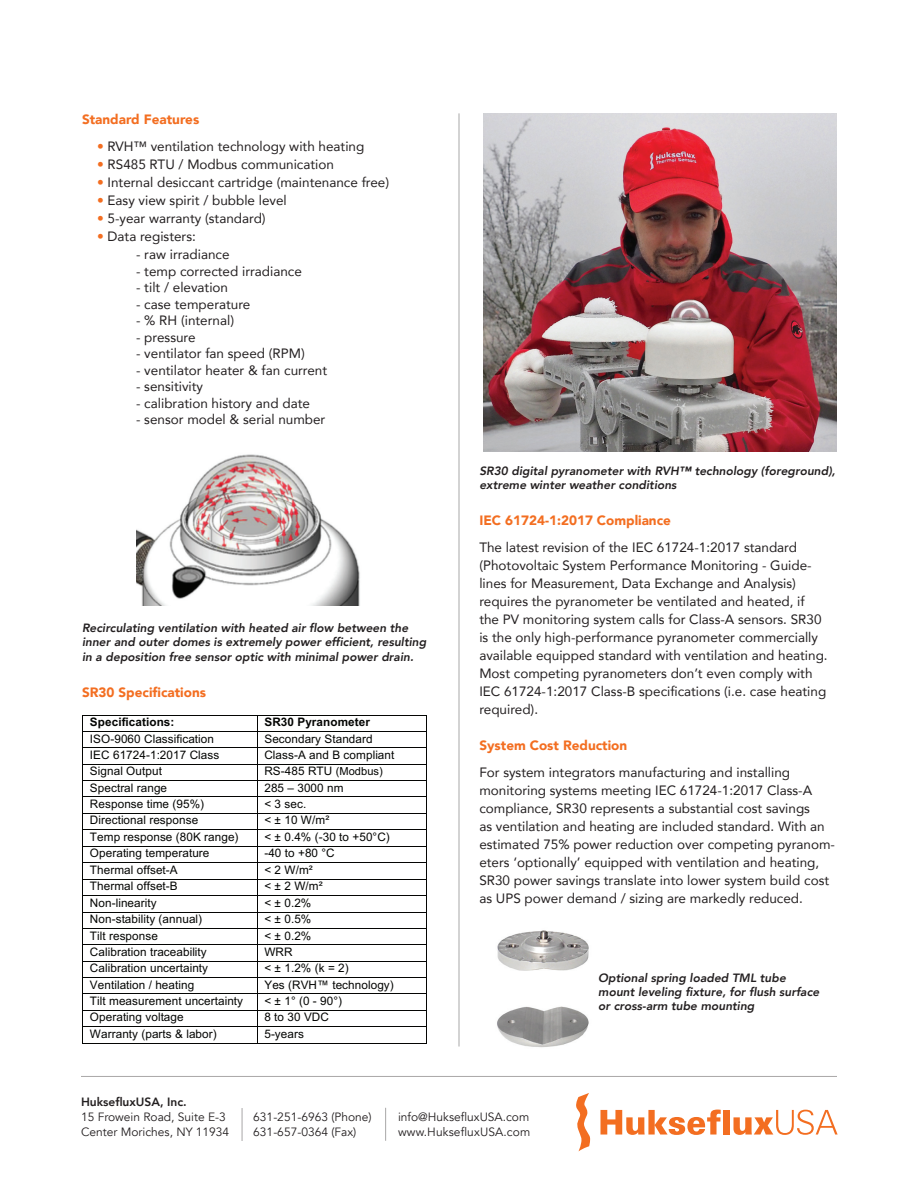
<style>
.page{position:relative;width:918px;height:1188px;background:#fff}
.page>*{position:absolute;margin:0;border:0;box-sizing:border-box;transform-origin:0 0}
.t1{font:13.5px/18px "Avenir";color:#231f20}
.t2{font:900 13.5px "Avenir";color:#f36e21}
.t3{font:italic 800 12px/14.2px "Avenir";color:#231f20}
.t4{font:12px/15px "Avenir";color:#231f20}
.t5{font:800 12px "Avenir";color:#231f20}
.t6{font:11.7px "Arial";letter-spacing:.005em;color:#040503}
.t7{font:700 11.7px "Arial";letter-spacing:.005em;color:#040503}
.s1{color:#f36e21}
.s2{font-size:11.1px}
</style>
<div class="page">
<svg style="left:600px;top:1110px;width:121px;height:25px"></svg>
<div style="left:723px;top:1110px;width:6px;height:25px;background:#f36e21"></div>
<svg style="left:733px;top:1110px;width:105px;height:25px"></svg>
<svg style="left:576px;top:1093px;width:15px;height:58px"></svg>
<hr style="left:459px;top:113px;width:1px;height:934px;background:#231f20">
<hr style="left:81px;top:1076px;width:756px;height:1px;background:#231f20">
<hr style="left:385px;top:1108px;width:1px;height:33px;background:#231f20">
<hr style="left:242px;top:1108px;width:1px;height:33px;background:#231f20">
<hr style="left:83px;top:715px;width:174px;height:1px;background:#040503">
<hr style="left:257px;top:715px;width:169px;height:1px;background:#040503">
<hr style="left:83px;top:731px;width:174px;height:1px;background:#040503">
<hr style="left:257px;top:731px;width:169px;height:1px;background:#040503">
<hr style="left:83px;top:747px;width:174px;height:1px;background:#040503">
<hr style="left:257px;top:747px;width:169px;height:1px;background:#040503">
<hr style="left:83px;top:764px;width:174px;height:1px;background:#040503">
<hr style="left:257px;top:764px;width:169px;height:1px;background:#040503">
<hr style="left:83px;top:780px;width:174px;height:1px;background:#040503">
<hr style="left:257px;top:780px;width:169px;height:1px;background:#040503">
<hr style="left:83px;top:797px;width:174px;height:1px;background:#040503">
<hr style="left:257px;top:797px;width:169px;height:1px;background:#040503">
<hr style="left:83px;top:813px;width:174px;height:1px;background:#040503">
<hr style="left:257px;top:813px;width:169px;height:1px;background:#040503">
<hr style="left:83px;top:830px;width:174px;height:1px;background:#040503">
<hr style="left:257px;top:830px;width:169px;height:1px;background:#040503">
<hr style="left:83px;top:846px;width:174px;height:1px;background:#040503">
<hr style="left:257px;top:846px;width:169px;height:1px;background:#040503">
<hr style="left:83px;top:862px;width:174px;height:1px;background:#040503">
<hr style="left:257px;top:862px;width:169px;height:1px;background:#040503">
<hr style="left:83px;top:879px;width:174px;height:1px;background:#040503">
<hr style="left:257px;top:879px;width:169px;height:1px;background:#040503">
<hr style="left:83px;top:895px;width:174px;height:1px;background:#040503">
<hr style="left:257px;top:895px;width:169px;height:1px;background:#040503">
<hr style="left:83px;top:912px;width:174px;height:1px;background:#040503">
<hr style="left:257px;top:912px;width:169px;height:1px;background:#040503">
<hr style="left:83px;top:928px;width:174px;height:1px;background:#040503">
<hr style="left:257px;top:928px;width:169px;height:1px;background:#040503">
<hr style="left:83px;top:944px;width:174px;height:1px;background:#040503">
<hr style="left:257px;top:944px;width:169px;height:1px;background:#040503">
<hr style="left:83px;top:961px;width:174px;height:1px;background:#040503">
<hr style="left:257px;top:961px;width:169px;height:1px;background:#040503">
<hr style="left:83px;top:977px;width:174px;height:1px;background:#040503">
<hr style="left:257px;top:977px;width:169px;height:1px;background:#040503">
<hr style="left:83px;top:994px;width:174px;height:1px;background:#040503">
<hr style="left:257px;top:994px;width:169px;height:1px;background:#040503">
<hr style="left:83px;top:1010px;width:174px;height:1px;background:#040503">
<hr style="left:257px;top:1010px;width:169px;height:1px;background:#040503">
<hr style="left:83px;top:1026px;width:174px;height:1px;background:#040503">
<hr style="left:257px;top:1026px;width:169px;height:1px;background:#040503">
<svg style="left:82px;top:715px;width:1px;height:329px"></svg>
<hr style="left:83px;top:1043px;width:174px;height:1px;background:#040503">
<svg style="left:257px;top:716px;width:1px;height:327px"></svg>
<hr style="left:257px;top:1043px;width:169px;height:1px;background:#040503">
<svg style="left:426px;top:715px;width:1px;height:329px"></svg>
<img style="left:136px;top:454px;width:224px;height:151px">
<img style="left:497px;top:930px;width:92px;height:118px">
<img style="left:484px;top:114px;width:353px;height:338px">
<p class="t2" style="left:82px;top:108px;width:119px">Standard Features</p>
<p class="t1" style="left:97px;top:137px;width:269px"><span class="s1">•</span> RVH™ ventilation technology with heating</p>
<p class="t1" style="left:97px;top:155px;width:238px"><span class="s1">•</span> RS485 RTU / Modbus communication</p>
<p class="t1" style="left:97px;top:173px;width:294px"><span class="s1">•</span> Internal desiccant cartridge (maintenance free)</p>
<p class="t1" style="left:97px;top:191px;width:191px"><span class="s1">•</span> Easy view spirit / bubble level</p>
<p class="t1" style="left:97px;top:209px;width:170px"><span class="s1">•</span> 5-year warranty (standard)</p>
<p class="t1" style="left:97px;top:227px;width:100px"><span class="s1">•</span> Data registers:</p>
<p class="t1" style="left:136px;top:245px;width:95px">- raw irradiance</p>
<p class="t1" style="left:136px;top:262px;width:167px">- temp corrected irradiance</p>
<p class="t1" style="left:136px;top:278px;width:94px">- tilt / elevation</p>
<p class="t1" style="left:136px;top:295px;width:116px">- case temperature</p>
<p class="t1" style="left:136px;top:311px;width:100px">- % RH (internal)</p>
<p class="t1" style="left:136px;top:328px;width:61px">- pressure</p>
<p class="t1" style="left:136px;top:344px;width:170px">- ventilator fan speed (RPM)</p>
<p class="t1" style="left:136px;top:361px;width:193px">- ventilator heater &amp; fan current</p>
<p class="t1" style="left:136px;top:377px;width:69px">- sensitivity</p>
<p class="t1" style="left:136px;top:394px;width:175px">- calibration history and date</p>
<p class="t1" style="left:136px;top:410px;width:191px">- sensor model &amp; serial number</p>
<p class="t3" style="left:82px;top:621px;width:346px">Recirculating ventilation with heated air flow between the inner and outer domes is extremely power efficient, resulting in a deposition free sensor optic with minimal power drain.</p>
<p class="t2" style="left:82px;top:680px;width:125px">SR30 Specifications</p>
<p class="t7" style="left:90px;top:714px;width:86px">Specifications:</p>
<p class="t7" style="left:264px;top:714px;width:107px">SR30 Pyranometer</p>
<p class="t6" style="left:90px;top:730px;width:126px">ISO--9060 Classification</p>
<p class="t6" style="left:264px;top:730px;width:110px">Secondary Standard</p>
<p class="t6" style="left:90px;top:747px;width:131px">IEC 61724--1:2017 Class</p>
<p class="t6" style="left:264px;top:747px;width:132px">Class--A and B compliant</p>
<p class="t6" style="left:90px;top:763px;width:73px">Signal Output</p>
<p class="t6" style="left:264px;top:763px;width:120px">RS--485 RTU <span class="s2">(Modbus)</span></p>
<p class="t6" style="left:90px;top:779px;width:79px">Spectral range</p>
<p class="t6" style="left:264px;top:779px;width:81px">285 – 3000 nm</p>
<p class="t6" style="left:90px;top:796px;width:116px">Response time (95%)</p>
<p class="t6" style="left:264px;top:796px;width:43px">&lt; 3 sec.</p>
<p class="t6" style="left:90px;top:812px;width:110px">Directional response</p>
<p class="t6" style="left:264px;top:812px;width:66px">&lt; ± 10 W/m²</p>
<p class="t6" style="left:90px;top:829px;width:150px">Temp response (80K range)</p>
<p class="t6" style="left:264px;top:829px;width:127px">&lt; ± 0.4% (--30 to +50°C)</p>
<p class="t6" style="left:90px;top:845px;width:121px">Operating temperature</p>
<p class="t6" style="left:264px;top:845px;width:72px">--40 to +80 °C</p>
<p class="t6" style="left:90px;top:862px;width:89px">Thermal offset--A</p>
<p class="t6" style="left:264px;top:862px;width:50px">&lt; 2 W/m²</p>
<p class="t6" style="left:90px;top:878px;width:89px">Thermal offset--B</p>
<p class="t6" style="left:264px;top:878px;width:60px">&lt; ± 2 W/m²</p>
<p class="t6" style="left:90px;top:894px;width:68px">Non--linearity</p>
<p class="t6" style="left:264px;top:894px;width:49px">&lt; ± 0.2%</p>
<p class="t6" style="left:90px;top:911px;width:114px">Non--stability (annual)</p>
<p class="t6" style="left:264px;top:911px;width:49px">&lt; ± 0.5%</p>
<p class="t6" style="left:90px;top:927px;width:69px">Tilt response</p>
<p class="t6" style="left:264px;top:927px;width:49px">&lt; ± 0.2%</p>
<p class="t6" style="left:90px;top:943px;width:118px">Calibration traceability</p>
<p class="t6" style="left:264px;top:943px;width:30px">WRR</p>
<p class="t6" style="left:90px;top:960px;width:120px">Calibration uncertainty</p>
<p class="t6" style="left:264px;top:960px;width:86px">&lt; ± 1.2% (k = 2)</p>
<p class="t6" style="left:90px;top:976px;width:106px">Ventilation / heating</p>
<p class="t6" style="left:264px;top:976px;width:131px">Yes (RVH™ technology)</p>
<p class="t6" style="left:90px;top:993px;width:155px">Tilt measurement uncertainty</p>
<p class="t6" style="left:264px;top:993px;width:79px">&lt; ± 1° (0 -- 90°)</p>
<p class="t6" style="left:90px;top:1009px;width:95px">Operating voltage</p>
<p class="t6" style="left:264px;top:1009px;width:66px">8 to 30 VDC</p>
<p class="t6" style="left:90px;top:1026px;width:128px">Warranty (parts &amp; labor)</p>
<p class="t6" style="left:264px;top:1026px;width:41px">5--years</p>
<p class="t3" style="left:479px;top:463px;width:358px">SR30 digital pyranometer with RVH™ technology (foreground), extreme winter weather conditions</p>
<p class="t2" style="left:479px;top:509px;width:193px">IEC 61724-1:2017 Compliance</p>
<p class="t1" style="left:479px;top:538px;width:350px">The latest revision of the IEC 61724-1:2017 standard (Photovoltaic System Performance Monitoring - Guide&shy;lines for Measurement, Data Exchange and Analysis) requires the pyranometer be ventilated and heated, if the PV monitoring system calls for Class-A sensors. SR30 is the only high-performance pyranometer commercially available equipped standard with ventilation and heating.<br>Most competing pyranometers don’t even comply with IEC 61724-1:2017 Class-B specifications (i.e. case heating required).</p>
<p class="t2" style="left:479px;top:733px;width:149px">System Cost Reduction</p>
<p class="t1" style="left:479px;top:763px;width:357px">For system integrators manufacturing and installing monitoring systems meeting IEC 61724-1:2017 Class-A compliance, SR30 represents a substantial cost savings<br>as ventilation and heating are included standard. With an estimated 75% power reduction over competing pyranom&shy;eters ‘optionally’ equipped with ventilation and heating, SR30 power savings translate into lower system build cost as UPS power demand / sizing are markedly reduced.</p>
<p class="t3" style="left:598px;top:971px;width:223px">Optional spring loaded TML tube mount leveling fixture, for flush surface or cross-arm tube mounting</p>
<p class="t5" style="left:81px;top:1093px;width:107px">HuksefluxUSA, Inc.</p>
<p class="t4" style="left:81px;top:1110px;width:150px">15 Frowein Road, Suite E-3<br>Center Moriches, NY 11934</p>
<p class="t4" style="left:253px;top:1110px;width:120px">631-251-6963 (Phone)<br>631-657-0364 (Fax)</p>
<p class="t4" style="left:398px;top:1110px;width:134px">info@HuksefluxUSA.com www.HuksefluxUSA.com</p>
</div>
